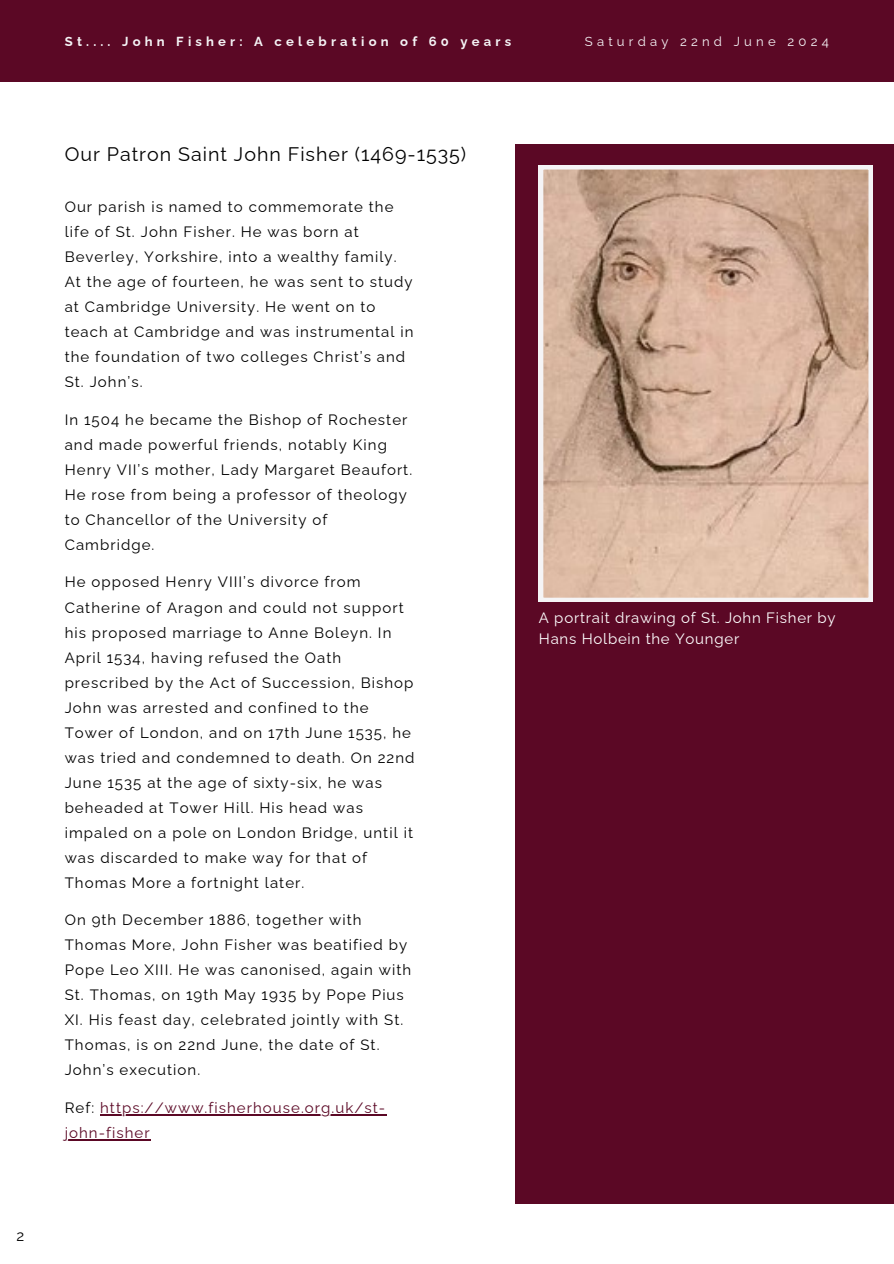
<style>
.page{position:relative;width:894px;height:1264px;background:#fff}
.page>*{position:absolute;margin:0;border:0;box-sizing:border-box;transform-origin:0 0}
.t1{font:19.65px "Raleway";letter-spacing:.05em;color:#000}
.t2{font:15px/25px "Raleway";letter-spacing:.07em;color:#000}
.t3{font:15px/20.2px "Raleway";letter-spacing:.05em;color:#fff}
.t4{font:15px "Raleway";letter-spacing:.07em;color:#5b0825}
.t5{font:700 13.05px "Raleway";letter-spacing:.32em;color:#f5f4f6}
.t6{font:13.05px "Raleway";letter-spacing:.32em;color:#f5f4f6}
.s1{color:#000}
</style>
<div class="page">
<hr style="left:100px;top:1113px;width:286px;height:2px;background:#5b0825">
<hr style="left:65px;top:1138px;width:86px;height:2px;background:#5b0825">
<div style="left:0;top:0;width:893px;height:81px;background:#5b0825"></div>
<div style="left:516px;top:144px;width:377px;height:1059px;background:#5b0825"></div>
<svg style="left:538px;top:165px;width:334px;height:436px;background:#d1b09b"></svg>
<h2 class="t2" style="left:17px;top:1223px;width:9px">2</h2>
<h2 class="t5" style="left:65px;top:34px;width:448px">St.... John Fisher: A celebration of 60 years</h2>
<h2 class="t6" style="left:584px;top:34px;width:245px">Saturday 22nd June 2024</h2>
<h2 class="t1" style="left:65px;top:143px;width:403px">Our Patron Saint John Fisher (1469-1535)</h2>
<p class="t2" style="left:65px;top:194px;width:350px">Our parish is named to commemorate the life of St. John Fisher. He was born at Beverley, Yorkshire, into a wealthy family.<br>At the age of fourteen, he was sent to study at Cambridge University. He went on to teach at Cambridge and was instrumental in the foundation of two colleges Christ’s and St. John’s.</p>
<h3 class="t2" style="left:65px;top:407px;width:349px">In 1504 he became the Bishop of Rochester and made powerful friends, notably King Henry VII’s mother, Lady Margaret Beaufort.<br>He rose from being a professor of theology to Chancellor of the University of Cambridge.</h3>
<p class="t2" style="left:65px;top:569px;width:351px">He opposed Henry VIII’s divorce from Catherine of Aragon and could not support his proposed marriage to Anne Boleyn. In April 1534, having refused the Oath prescribed by the Act of Succession, Bishop John was arrested and confined to the Tower of London, and on 17th June 1535, he was tried and condemned to death. On 22nd June 1535 at the age of sixty-six, he was beheaded at Tower Hill. His head was impaled on a pole on London Bridge, until it was discarded to make way for that of Thomas More a fortnight later.</p>
<p class="t2" style="left:65px;top:907px;width:348px">On 9th December 1886, together with Thomas More, John Fisher was beatified by Pope Leo XIII. He was canonised, again with St. Thomas, on 19th May 1935 by Pope Pius XI. His feast day, celebrated jointly with St.<br>Thomas, is on 22nd June, the date of St.<br>John’s execution.</p>
<h1 class="t4" style="left:65px;top:1098px;width:322px"><span class="s1">Ref:</span> https://www.fisherhouse.org.uk/st-</h1>
<p class="t4" style="left:65px;top:1123px;width:86px">john-fisher</p>
<h2 class="t3" style="left:538px;top:608px;width:298px">A portrait drawing of St. John Fisher by<br>Hans Holbein the Younger</h2>
</div>
